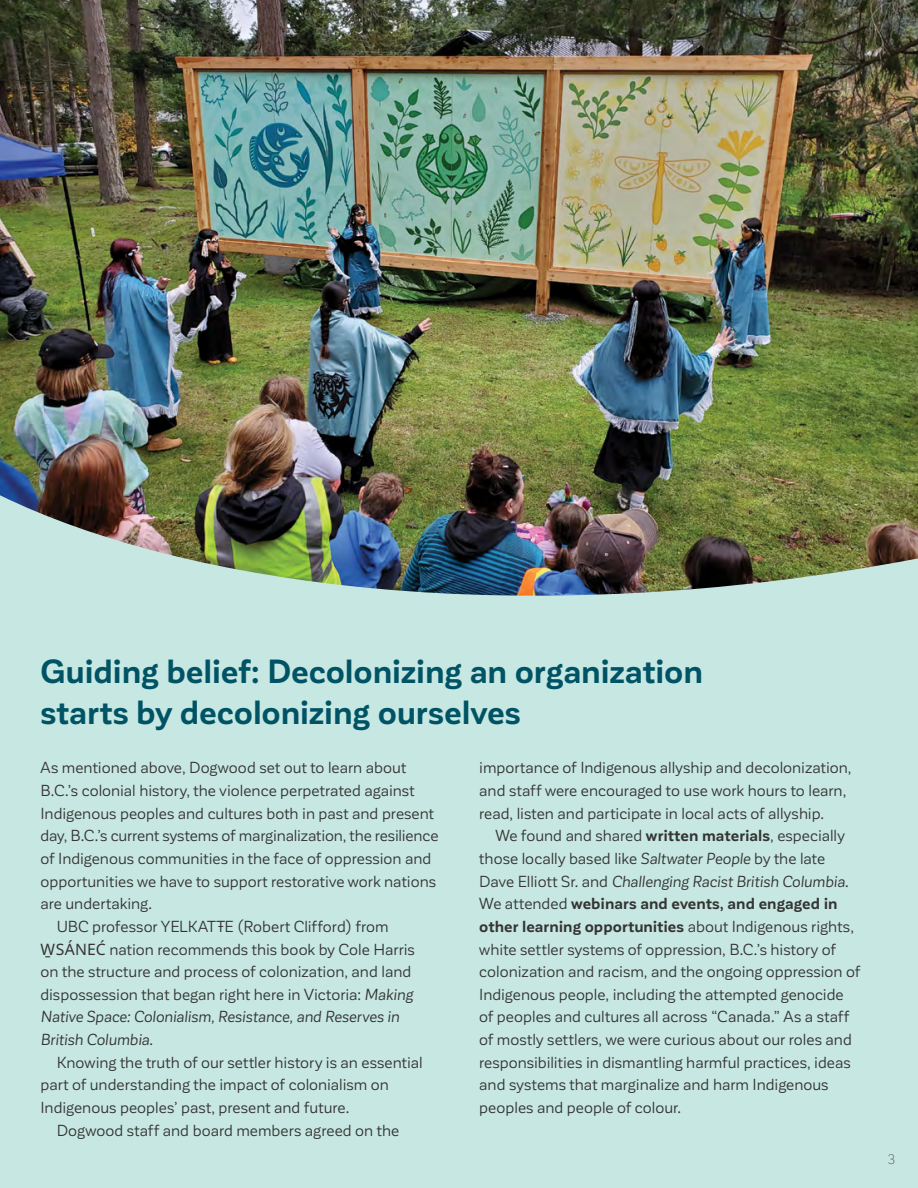
<style>
.page{position:relative;width:918px;height:1188px;background:#fff}
.page>*{position:absolute;margin:0;border:0;box-sizing:border-box;transform-origin:0 0}
.t1{font:700 33px/40.5px "Corporative Sans";letter-spacing:-.005em;color:#005365}
.body_copy{font:15.75px/22.6px "Corporative Sans";letter-spacing:.005em;color:#343433}
.body_copy___1st_par{font:15.75px/22.6px "Corporative Sans";letter-spacing:.005em;color:#343433}
.t2{font:300 13.5px "Corporative Sans";color:#42403f}
.s1{font-family:"BC Sans"}
.s2{font-style:italic}
.s3{font-weight:700}
</style>
<div class="page">
<div style="left:0;top:463px;width:918px;height:725px;background:#c7e7e2"></div>
<img style="left:0;top:0;width:918px;height:596px">
<p class="t1" style="left:40px;top:652px;width:664px">Guiding belief: Decolonizing an organization starts by decolonizing ourselves</p>
<p class="body_copy___1st_par" style="left:40px;top:757px;width:399px">As mentioned above, Dogwood set out to learn about B.C.’s colonial history, the violence perpetrated against Indigenous peoples and cultures both in past and present day, B.C.’s current systems of marginalization, the resilience of Indigenous communities in the face of oppression and opportunities we have to support restorative work nations are undertaking.</p>
<p class="body_copy" style="left:40px;top:915px;width:376px;text-indent:16px">UBC professor YELKATŦE (Robert Clifford) from<br><span class="s1">W̱ SÁNEĆ</span> nation recommends this book by Cole Harris on the structure and process of colonization, and land dispossession that began right here in Victoria: <span class="s2">Making Native Space: Colonialism, Resistance, and Reserves in British Columbia</span>.</p>
<p class="body_copy" style="left:40px;top:1051px;width:384px;text-indent:16px">Knowing the truth of our settler history is an essential part of understanding the impact of colonialism on<br>Indigenous peoples’ past, present and future.</p>
<p class="body_copy" style="left:57px;top:1119px;width:344px">Dogwood staff and board members agreed on the</p>
<p class="body_copy" style="left:479px;top:757px;width:374px">importance of Indigenous allyship and decolonization, and staff were encouraged to use work hours to learn, read, listen and participate in local acts of allyship.</p>
<p class="body_copy" style="left:479px;top:825px;width:383px;text-indent:16px">We found and shared <span class="s3">written materials</span>, especially those locally based like <span class="s2">Saltwater People</span> by the late Dave Elliott Sr. and <span class="s2">Challenging Racist British Columbia</span>.<br>We attended <span class="s3">webinars and events, and engaged in other learning opportunities</span> about Indigenous rights, white settler systems of oppression, B.C.’s history of colonization and racism, and the ongoing oppression of Indigenous people, including the attempted genocide of peoples and cultures all across “Canada.” As a staff of mostly settlers, we were curious about our roles and responsibilities in dismantling harmful practices, ideas and systems that marginalize and harm Indigenous peoples and people of colour.</p>
<p class="t2" style="left:887px;top:1153px;width:10px">3</p>
</div>
